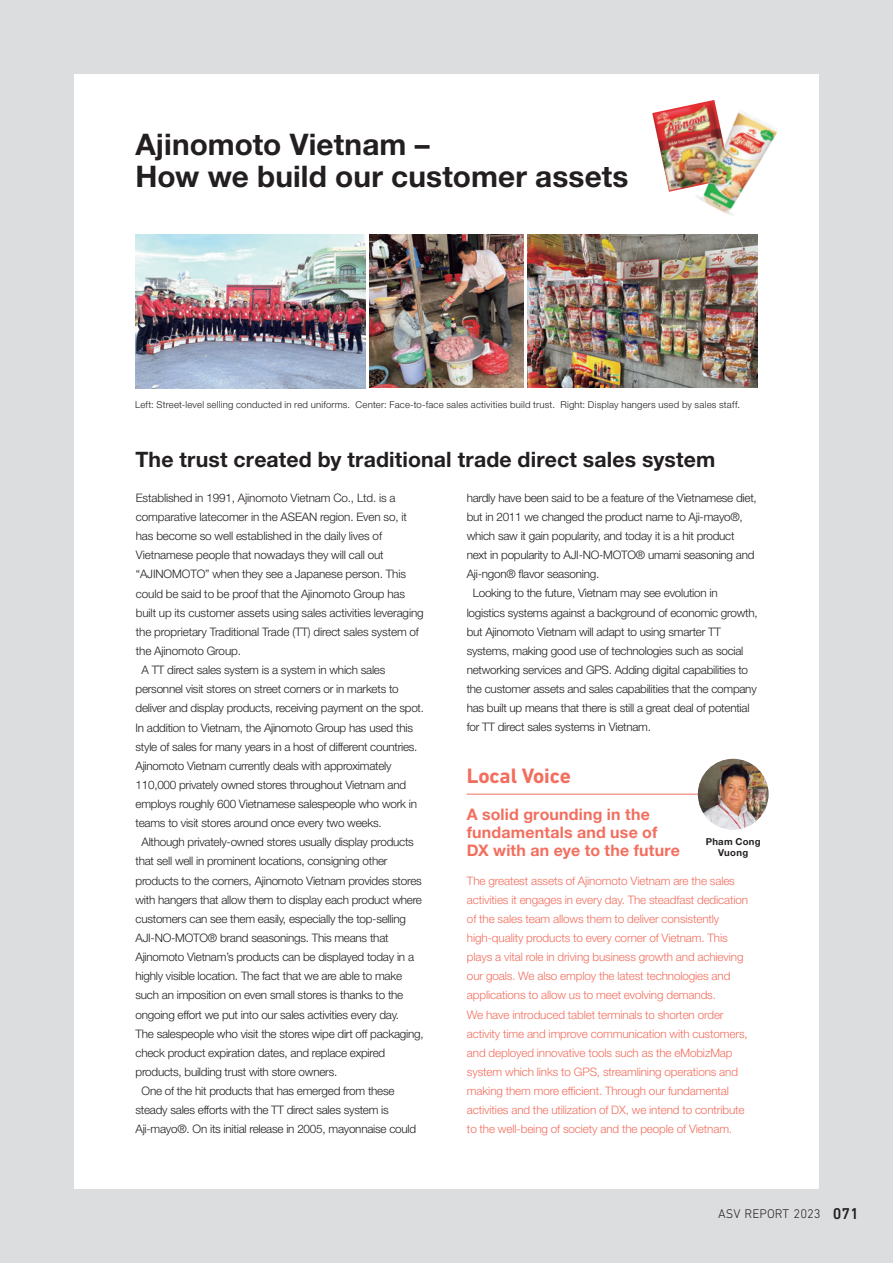
<style>
.page{position:relative;width:893px;height:1263px;background:#dcdddf}
.page>*{position:absolute;margin:0;border:0;box-sizing:border-box;transform-origin:0 0}
.t1{font:700 29.7px/32px "Helvetica Neue LT Std";letter-spacing:.005em;color:#231f20}
.t2{font:700 21.3px "Helvetica Neue LT Std";letter-spacing:.005em;color:#231f20}
.t3{font:700 21.3px "DIN Next LT Pro";color:#f26f5f}
.t4{font:700 15.9px/18px "Helvetica Neue LT Std";letter-spacing:.01em;color:#f26f5f}
.t5{font:300 12.75px "DIN Next LT Pro";color:#231f20}
.t6{font:300 11.7px "Helvetica Neue LT Std";letter-spacing:-.02em;color:#231f20}
.t7{font:300 11.7px/19.2px "Helvetica Neue LT Std";letter-spacing:-.01em;color:#f26f5f}
.t8{font:300 9.6px "Helvetica Neue LT Std";letter-spacing:.02em;color:#231f20}
.t9{font:700 9.6px/11.7px "Helvetica Neue LT Std";letter-spacing:.03em;color:#231f20;text-align:center}
.s1{font-weight:500;font-size:15.9px}
</style>
<div class="page">
<div style="left:74px;top:74px;width:745px;height:1114px;background:#fff"></div>
<hr style="left:467px;top:794px;width:290px;height:1px;background:#f26f5f">
<img style="left:698px;top:759px;width:70px;height:70px;border-radius:35px">
<img style="left:135px;top:235px;width:230px;height:153px">
<img style="left:370px;top:235px;width:153px;height:153px">
<img style="left:527px;top:235px;width:230px;height:153px">
<img style="left:652px;top:100px;width:64px;height:92px">
<img style="left:686px;top:104px;width:91px;height:112px">
<h1 class="t1" style="left:135px;top:128px;width:495px">Ajinomoto Vietnam –<br>How we build our customer assets</h1>
<p class="t8" style="left:135px;top:399px;width:606px">Left: Street-level selling conducted in red uniforms. Center: Face-to-face sales activities build trust. Right: Display hangers used by sales staff.</p>
<h2 class="t2" style="left:136px;top:447px;width:581px">The trust created by traditional trade direct sales system</h2>
<p class="t6" style="left:136px;top:491px;width:261px">Established in 1991, Ajinomoto Vietnam Co., Ltd. is a</p>
<p class="t6" style="left:136px;top:510px;width:273px">comparative latecomer in the ASEAN region. Even so, it</p>
<p class="t6" style="left:136px;top:529px;width:248px">has become so well established in the daily lives of</p>
<p class="t6" style="left:136px;top:548px;width:249px">Vietnamese people that nowadays they will call out</p>
<p class="t6" style="left:136px;top:567px;width:272px">“AJINOMOTO” when they see a Japanese person. This</p>
<p class="t6" style="left:136px;top:586px;width:271px">could be said to be proof that the Ajinomoto Group has</p>
<p class="t6" style="left:136px;top:605px;width:289px">built up its customer assets using sales activities leveraging</p>
<p class="t6" style="left:136px;top:624px;width:285px">the proprietary Traditional Trade (TT) direct sales system of</p>
<p class="t6" style="left:136px;top:644px;width:107px">the Ajinomoto Group.</p>
<p class="t6" style="left:142px;top:663px;width:245px">A TT direct sales system is a system in which sales</p>
<p class="t6" style="left:136px;top:682px;width:265px">personnel visit stores on street corners or in markets to</p>
<p class="t6" style="left:136px;top:701px;width:290px">deliver and display products, receiving payment on the spot.</p>
<p class="t6" style="left:136px;top:720px;width:279px">In addition to Vietnam, the Ajinomoto Group has used this</p>
<p class="t6" style="left:136px;top:739px;width:283px">style of sales for many years in a host of different countries.</p>
<p class="t6" style="left:136px;top:758px;width:258px">Ajinomoto Vietnam currently deals with approximately</p>
<p class="t6" style="left:136px;top:778px;width:272px">110,000 privately owned stores throughout Vietnam and</p>
<p class="t6" style="left:136px;top:797px;width:283px">employs roughly 600 Vietnamese salespeople who work in</p>
<p class="t6" style="left:136px;top:816px;width:248px">teams to visit stores around once every two weeks.</p>
<p class="t6" style="left:142px;top:835px;width:274px">Although privately-owned stores usually display products</p>
<p class="t6" style="left:136px;top:854px;width:254px">that sell well in prominent locations, consigning other</p>
<p class="t6" style="left:136px;top:873px;width:288px">products to the corners, Ajinomoto Vietnam provides stores</p>
<p class="t6" style="left:136px;top:892px;width:288px">with hangers that allow them to display each product where</p>
<p class="t6" style="left:136px;top:911px;width:272px">customers can see them easily, especially the top-selling</p>
<p class="t6" style="left:136px;top:931px;width:255px">AJI-NO-MOTO® brand seasonings. This means that</p>
<p class="t6" style="left:136px;top:950px;width:280px">Ajinomoto Vietnam’s products can be displayed today in a</p>
<p class="t6" style="left:136px;top:969px;width:268px">highly visible location. The fact that we are able to make</p>
<p class="t6" style="left:136px;top:988px;width:269px">such an imposition on even small stores is thanks to the</p>
<p class="t6" style="left:136px;top:1007px;width:265px">ongoing effort we put into our sales activities every day.</p>
<p class="t6" style="left:136px;top:1026px;width:290px">The salespeople who visit the stores wipe dirt off packaging,</p>
<p class="t6" style="left:136px;top:1045px;width:251px">check product expiration dates, and replace expired</p>
<p class="t6" style="left:136px;top:1064px;width:203px">products, building trust with store owners.</p>
<p class="t6" style="left:142px;top:1084px;width:254px">One of the hit products that has emerged from these</p>
<p class="t6" style="left:136px;top:1103px;width:255px">steady sales efforts with the TT direct sales system is</p>
<p class="t6" style="left:136px;top:1122px;width:282px">Aji-mayo®. On its initial release in 2005, mayonnaise could</p>
<p class="t6" style="left:467px;top:490px;width:292px">hardly have been said to be a feature of the Vietnamese diet,</p>
<p class="t6" style="left:467px;top:510px;width:278px">but in 2011 we changed the product name to Aji-mayo®,</p>
<p class="t6" style="left:467px;top:529px;width:269px">which saw it gain popularity, and today it is a hit product</p>
<p class="t6" style="left:467px;top:548px;width:289px">next in popularity to AJI-NO-MOTO® umami seasoning and</p>
<p class="t6" style="left:467px;top:567px;width:134px">Aji-ngon® flavor seasoning.</p>
<p class="t6" style="left:473px;top:586px;width:247px">Looking to the future, Vietnam may see evolution in</p>
<p class="t6" style="left:467px;top:605px;width:292px">logistics systems against a background of economic growth,</p>
<p class="t6" style="left:467px;top:624px;width:256px">but Ajinomoto Vietnam will adapt to using smarter TT</p>
<p class="t6" style="left:467px;top:643px;width:278px">systems, making good use of technologies such as social</p>
<p class="t6" style="left:467px;top:663px;width:283px">networking services and GPS. Adding digital capabilities to</p>
<p class="t6" style="left:467px;top:682px;width:292px">the customer assets and sales capabilities that the company</p>
<p class="t6" style="left:467px;top:701px;width:284px">has built up means that there is still a great deal of potential</p>
<p class="t6" style="left:467px;top:720px;width:186px">for TT direct sales systems in Vietnam.</p>
<h2 class="t3" style="left:467px;top:763px;width:106px">Local Voice</h2>
<h3 class="t4" style="left:467px;top:805px;width:215px">A solid grounding in the fundamentals and use of<br>DX with an eye to the future</h3>
<p class="t9" style="left:706px;top:835px;width:56px">Pham Cong<br>Vuong</p>
<p class="t7" style="left:467px;top:871px;width:283px">The greatest assets of Ajinomoto Vietnam are the sales activities it engages in every day. The steadfast dedication of the sales team allows them to deliver consistently high-quality products to every corner of Vietnam. This plays a vital role in driving business growth and achieving our goals. We also employ the latest technologies and applications to allow us to meet evolving demands.<br>We have introduced tablet terminals to shorten order activity time and improve communication with customers, and deployed innovative tools such as the eMobizMap system which links to GPS, streamlining operations and making them more efficient. Through our fundamental activities and the utilization of DX, we intend to contribute to the well-being of society and the people of Vietnam.</p>
<p class="t5" style="left:718px;top:1206px;width:142px">ASV REPORT 2023 <span class="s1">071</span></p>
</div>
